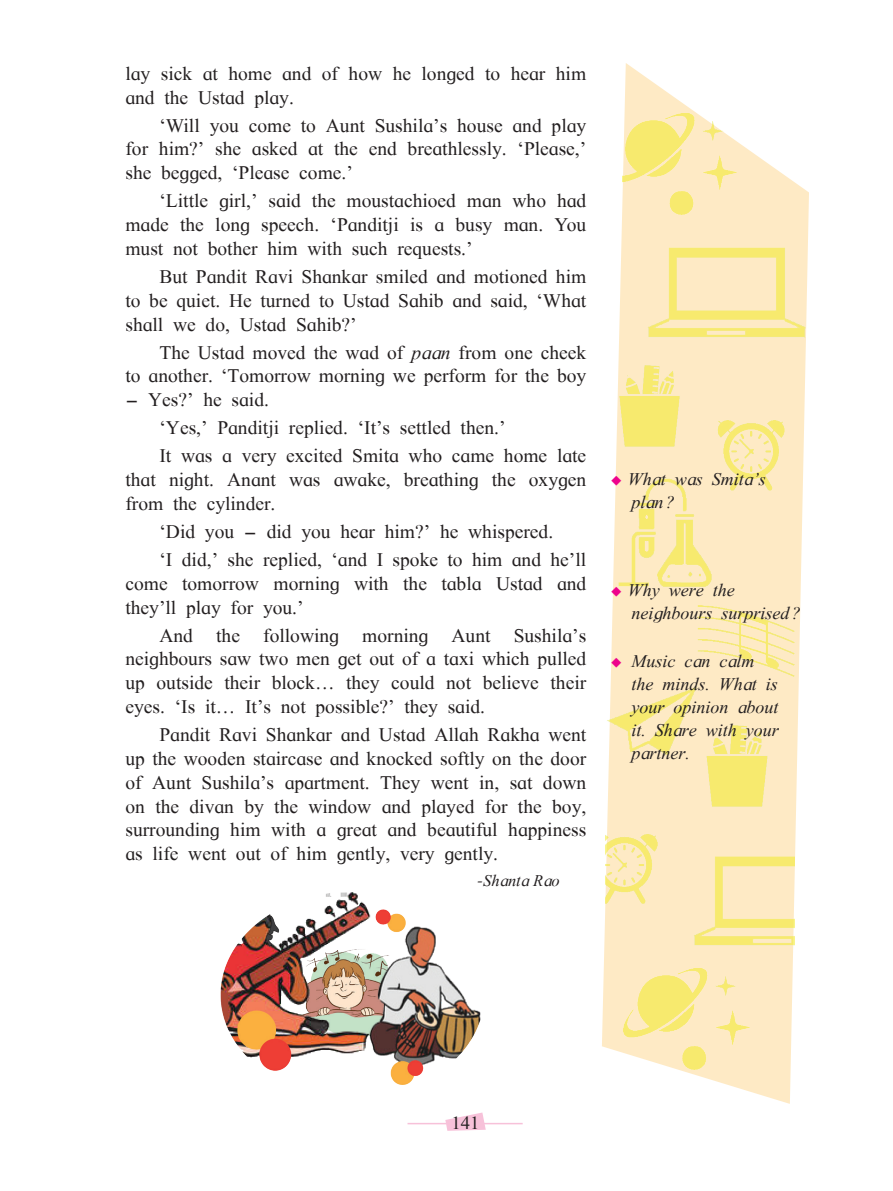
<style>
.page{position:relative;width:893px;height:1191px;background:#fff}
.page>*{position:absolute;margin:0;border:0;box-sizing:border-box;transform-origin:0 0}
.t1{font:19.5px/23.9px "Times New Roman";color:#231f20;text-align:justify}
.t2{font:19.5px "Times New Roman";color:#231f20;scale:2 1}
.t3{font:18.75px "Times New Roman";color:#231f20}
.t4{font:italic 18px/23.1px "Times New Roman";color:#231f20}
.t5{font:italic 16.5px "Times New Roman";color:#231f20}
.s1{font-style:italic}
.s2{font-family:"Minion Pro";font-style:normal;font-size:18px}
.s3{color:#ed028c}
</style>
<div class="page">
<svg style="left:445px;top:1112px;width:41px;height:18px"></svg>
<hr style="left:407px;top:1122px;width:40px;height:2px;background:#f7c1d9">
<hr style="left:484px;top:1122px;width:39px;height:2px;background:#f7c1d9">
<svg style="left:602px;top:63px;width:207px;height:1040px;fill:#feeac5"></svg>
<img style="left:623px;top:114px;width:114px;height:106px">
<img style="left:602px;top:474px;width:140px;height:117px">
<img style="left:602px;top:359px;width:103px;height:100px">
<img style="left:700px;top:414px;width:105px;height:87px">
<img style="left:643px;top:231px;width:164px;height:121px">
<img style="left:678px;top:587px;width:120px;height:109px">
<img style="left:602px;top:670px;width:143px;height:93px">
<img style="left:688px;top:839px;width:106px;height:121px">
<img style="left:624px;top:968px;width:125px;height:106px">
<img style="left:606px;top:827px;width:72px;height:88px">
<img style="left:682px;top:719px;width:110px;height:100px">
<img style="left:220px;top:892px;width:261px;height:192px">
<p class="t1" style="left:125px;top:61px;width:462px">lay sick at home and of how he longed to hear him and the Ustad play.</p>
<p class="t1" style="left:125px;top:113px;width:462px;text-indent:34px">‘Will you come to Aunt Sushila’s house and play for him?’ she asked at the end breathlessly. ‘Please,’ she begged, ‘Please come.’</p>
<p class="t1" style="left:125px;top:189px;width:462px;text-indent:34px">‘Little girl,’ said the moustachioed man who had made the long speech. ‘Panditji is a busy man. You must not bother him with such requests.’</p>
<p class="t1" style="left:125px;top:264px;width:462px;text-indent:34px">But Pandit Ravi Shankar smiled and motioned him to be quiet. He turned to Ustad Sahib and said, ‘What shall we do, Ustad Sahib?’</p>
<p class="t1" style="left:125px;top:340px;width:462px;text-align:right">The Ustad moved the wad of <span class="s1">paan</span> from one cheek<br>to another. ‘Tomorrow morning we perform for the boy</p>
<p class="t2" style="left:125px;top:389px;width:73px">- Yes?’ he said.</p>
<p class="t1" style="left:159px;top:416px;width:348px">‘Yes,’ Panditji replied. ‘It’s settled then.’</p>
<p class="t1" style="left:125px;top:444px;width:462px;text-indent:34px">It was a very excited Smita who came home late that night. Anant was awake, breathing the oxygen from the cylinder.</p>
<p class="t1" style="left:159px;top:519px;width:395px">‘Did you - did you hear him?’ he whispered.</p>
<p class="t1" style="left:125px;top:547px;width:462px;text-indent:34px">‘I did,’ she replied, ‘and I spoke to him and he’ll come tomorrow morning with the tabla Ustad and they’ll play for you.’</p>
<p class="t1" style="left:125px;top:623px;width:462px;text-indent:34px">And the following morning Aunt Sushila’s neighbours saw two men get out of a taxi which pulled up outside their block… they could not believe their eyes. ‘Is it… It’s not possible?’ they said.</p>
<p class="t1" style="left:125px;top:722px;width:462px;text-indent:34px">Pandit Ravi Shankar and Ustad Allah Rakha went up the wooden staircase and knocked softly on the door of Aunt Sushila’s apartment. They went in, sat down on the divan by the window and played for the boy, surrounding him with a great and beautiful happiness as life went out of him gently, very gently.</p>
<p class="t5" style="left:477px;top:871px;width:84px"><span class="s2">-</span>Shanta Rao</p>
<p class="t4" style="left:631px;top:467px;width:136px;text-indent:-21px"><span class="s3">◆</span> What was Smita’s plan?</p>
<p class="t4" style="left:631px;top:578px;width:171px;text-indent:-21px"><span class="s3">◆</span> Why were the neighbours surprised?</p>
<p class="t4" style="left:631px;top:649px;width:149px;text-indent:-21px"><span class="s3">◆</span> Music can calm the minds. What is your opinion about it. Share with your partner.</p>
<p class="t3" style="left:452px;top:1112px;width:30px">141</p>
</div>
